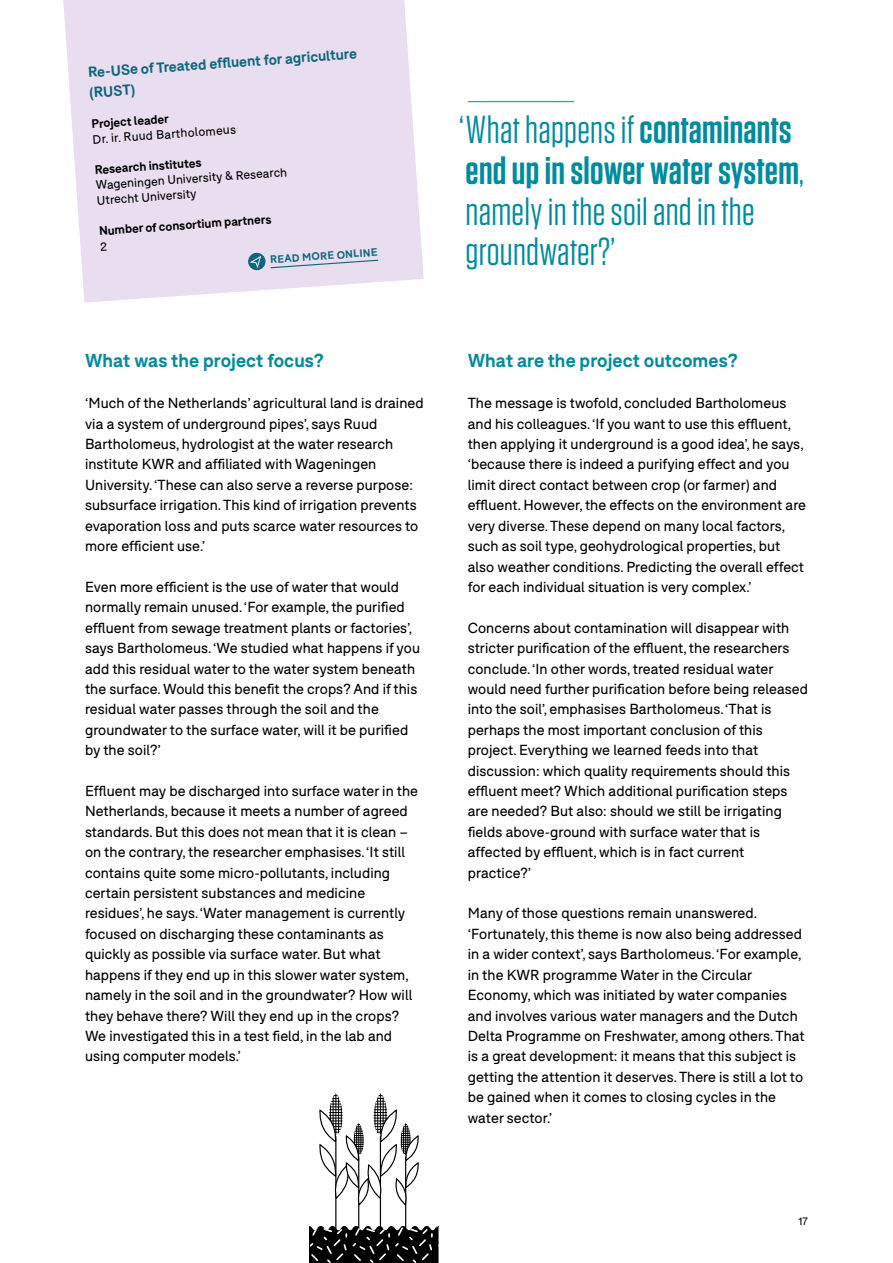
<style>
.page{position:relative;width:893px;height:1263px;background:#fff}
.page>*{position:absolute;margin:0;border:0;box-sizing:border-box;transform-origin:0 0}
.t1{font:39px/40.8px "Tungsten";letter-spacing:.005em;color:#008b9f}
.t2{font:700 18.3px "F37 Bolton";letter-spacing:.005em;color:#008b9f}
.t3{font:14.25px/20.4px "F37 Bolton";letter-spacing:.005em;color:#000}
.t4{font:700 14.25px/20.4px "F37 Bolton";color:#0f657d}
.t5{font:12px/15.3px "F37 Bolton";color:#000}
.t6{font:700 12px "F37 Bolton";color:#000}
.t7{font:10.8px "F37 Bolton";color:#000}
.t8{font:700 10.5px "F37 Bolton";color:#0f657d}
.s1{font-weight:600}
</style>
<div class="page">
<svg style="left:63px;top:0;width:361px;height:303px;background:#eae1f0"></svg>
<svg style="left:269px;top:259px;width:110px;height:10px"></svg>
<svg style="left:248px;top:252px;width:18px;height:18px"></svg>
<svg style="left:249px;top:256px;width:12px;height:13px"></svg>
<hr style="left:468px;top:101px;width:106px;height:1px;background:#008b9f">
<svg style="left:309px;top:1226px;width:130px;height:37px;background:#232323"></svg>
<hr style="left:335px;top:1134px;width:1px;height:95px;background:#000">
<hr style="left:358px;top:1155px;width:1px;height:73px;background:#000">
<hr style="left:380px;top:1134px;width:1px;height:93px;background:#000">
<hr style="left:405px;top:1155px;width:1px;height:73px;background:#000">
<svg style="left:319px;top:1093px;width:100px;height:113px"></svg>
<svg style="left:100px;top:242px;width:7px;height:8px"></svg>
<p class="t4" style="left:87px;top:62px;width:271px;rotate:-4deg">Re-USe of Treated effl uent for agriculture (RUST)</p>
<p class="t6" style="left:91px;top:117px;width:79px;rotate:-4deg">Project leader</p>
<p class="t5" style="left:92px;top:132px;width:145px;rotate:-4deg">Dr. ir. Ruud Bartholomeus</p>
<p class="t6" style="left:94px;top:163px;width:108px;rotate:-4deg">Research institutes</p>
<p class="t5" style="left:95px;top:178px;width:193px;rotate:-4deg">Wageningen University &amp; Research<br>Utrecht University</p>
<p class="t6" style="left:99px;top:224px;width:174px;rotate:-4deg">Number of consortium partners</p>
<p class="t8" style="left:270px;top:253px;width:109px;rotate:-4deg">READ MORE ONLINE</p>
<p class="t2" style="left:85px;top:350px;width:240px">What was the project focus?</p>
<p class="t3" style="left:85px;top:393px;width:340px">‘Much of the Netherlands’ agricultural land is drained via a system of underground pipes’, says Ruud Bartholomeus, hydrologist at the water research institute KWR and affiliated with Wageningen University. ‘These can also serve a reverse purpose: subsurface irrigation. This kind of irrigation prevents evaporation loss and puts scarce water resources to more efficient use.’</p>
<p class="t3" style="left:85px;top:577px;width:337px">Even more efficient is the use of water that would normally remain unused. ‘For example, the purified effluent from sewage treatment plants or factories’, says Bartholomeus. ‘We studied what happens if you add this residual water to the water system beneath the surface. Would this benefit the crops? And if this residual water passes through the soil and the groundwater to the surface water, will it be purified by the soil?’</p>
<p class="t3" style="left:85px;top:781px;width:334px">Effluent may be discharged into surface water in the Netherlands, because it meets a number of agreed standards. But this does not mean that it is clean – on the contrary, the researcher emphasises. ‘It still contains quite some micro-pollutants, including certain persistent substances and medicine residues’, he says. ‘Water management is currently focused on discharging these contaminants as quickly as possible via surface water. But what happens if they end up in this slower water system, namely in the soil and in the groundwater? How will they behave there? Will they end up in the crops?<br>We investigated this in a test field, in the lab and using computer models.’</p>
<h1 class="t1" style="left:459px;top:110px;width:346px">‘What happens if <span class="s1">contaminants end up in slower water system</span>, namely in the soil and in the groundwater?’</h1>
<p class="t2" style="left:468px;top:350px;width:271px">What are the project outcomes?</p>
<p class="t3" style="left:468px;top:393px;width:340px">The message is twofold, concluded Bartholomeus and his colleagues. ‘If you want to use this effluent, then applying it underground is a good idea’, he says, ‘because there is indeed a purifying effect and you limit direct contact between crop (or farmer) and effluent. However, the effects on the environment are very diverse. These depend on many local factors, such as soil type, geohydrological properties, but also weather conditions. Predicting the overall effect for each individual situation is very complex.’</p>
<p class="t3" style="left:468px;top:618px;width:342px">Concerns about contamination will disappear with stricter purification of the effluent, the researchers conclude. ‘In other words, treated residual water would need further purification before being released into the soil’, emphasises Bartholomeus. ‘That is perhaps the most important conclusion of this project. Everything we learned feeds into that discussion: which quality requirements should this effluent meet? Which additional purification steps are needed? But also: should we still be irrigating fields above-ground with surface water that is affected by effluent, which is in fact current practice?’</p>
<p class="t3" style="left:468px;top:903px;width:338px">Many of those questions remain unanswered. ‘Fortunately, this theme is now also being addressed in a wider context’, says Bartholomeus. ‘For example, in the KWR programme Water in the Circular Economy, which was initiated by water companies and involves various water managers and the Dutch Delta Programme on Freshwater, among others. That is a great development: it means that this subject is getting the attention it deserves. There is still a lot to be gained when it comes to closing cycles in the water sector.’</p>
<p class="t7" style="left:798px;top:1214px;width:11px">17</p>
</div>
